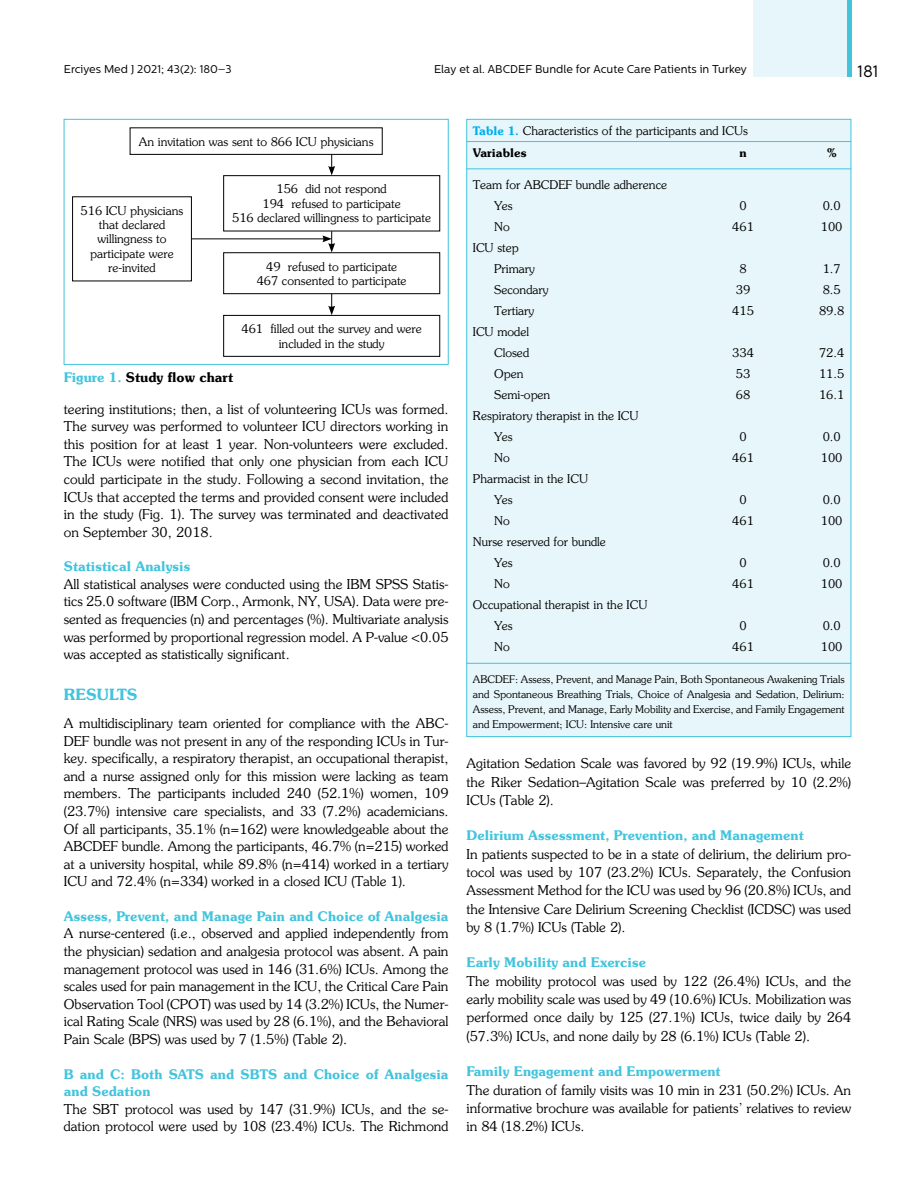
<style>
.page{position:relative;width:915px;height:1191px;background:#fff}
.page>*{position:absolute;margin:0;border:0;box-sizing:border-box;transform-origin:0 0}
.t1{font:16.5px "Centrale Sans";color:#000}
.t2{font:700 15.75px "Souvenir";color:#42c4dd}
.t3{font:13.5px/17.5px "Souvenir";color:#000;text-align:justify}
.t4{font:700 13.5px/17.5px "Souvenir";color:#42c4dd}
.t5{font:700 13.5px "Souvenir";color:#000}
.t6{font:12px/14.4px "Souvenir";color:#000}
.t7{font:700 12px "Souvenir";color:#000}
.t8{font:11.25px "Centrale Sans";color:#000}
.t9{font:10.5px/15px "Souvenir";color:#000;text-align:justify}
.s1{color:#42c4dd}
.s2{font-weight:700;color:#00aeef}
.s3{font-weight:700}
</style>
<div class="page">
<div style="left:753px;top:0;width:97px;height:77px;background:#e7f6fa"></div>
<svg style="left:847px;top:0;width:3px;height:77px"></svg>
<div style="left:64px;top:119px;width:384px;height:245px;border:1px solid #42c4dd"></div>
<div style="left:130px;top:128px;width:252px;height:27px;border:1px solid #000"></div>
<div style="left:223px;top:175px;width:217px;height:56px;border:1px solid #000"></div>
<div style="left:223px;top:252px;width:217px;height:42px;border:1px solid #000"></div>
<div style="left:223px;top:315px;width:217px;height:41px;border:1px solid #000"></div>
<svg style="left:328px;top:154px;width:7px;height:21px"></svg>
<svg style="left:328px;top:294px;width:7px;height:21px"></svg>
<hr style="left:191px;top:238px;width:133px;height:1px;background:#000">
<svg style="left:322px;top:231px;width:13px;height:21px"></svg>
<div style="left:466px;top:119px;width:384px;height:618px;background:#e7f6fa;border:1px solid #42c4dd"></div>
<hr style="left:466px;top:141px;width:384px;height:1px;background:#42c4dd">
<hr style="left:466px;top:663px;width:384px;height:1px;background:#42c4dd">
<hr style="left:466px;top:169px;width:384px;height:1px;background:#42c4dd">
<p class="t8" style="left:64px;top:62px;width:169px">Erciyes Med J 2021; 43(2): 180–3</p>
<p class="t8" style="left:434px;top:62px;width:314px">Elay et al. ABCDEF Bundle for Acute Care Patients in Turkey</p>
<p class="t1" style="left:857px;top:61px;width:22px">181</p>
<p class="t6" style="left:139px;top:134px;width:236px">An invitation was sent to 866 ICU physicians</p>
<p class="t6" style="left:232px;top:182px;width:200px;text-align:center">156 did not respond<br>194 refused to participate<br>516 declared willingness to participate</p>
<p class="t6" style="left:257px;top:259px;width:151px;text-align:center">49 refused to participate<br>467 consented to participate</p>
<p class="t6" style="left:241px;top:322px;width:182px;text-align:center">461 filled out the survey and were included in the study</p>
<p class="t6" style="left:81px;top:203px;width:104px;text-align:center">516 ICU physicians that declared willingness to participate were re-invited</p>
<p class="t5" style="left:64px;top:369px;width:171px"><span class="s1">Figure 1.</span> Study flow chart</p>
<p class="t3" style="left:64px;top:400px;width:386px">teering institutions; then, a list of volunteering ICUs was formed.<br>The survey was performed to volunteer ICU directors working in this position for at least 1 year. Non-volunteers were excluded.<br>The ICUs were notified that only one physician from each ICU could participate in the study. Following a second invitation, the ICUs that accepted the terms and provided consent were included in the study (Fig. 1). The survey was terminated and deactivated on September 30, 2018.</p>
<p class="t4" style="left:64px;top:557px;width:128px">Statistical Analysis</p>
<p class="t3" style="left:64px;top:575px;width:386px">All statistical analyses were conducted using the IBM SPSS Statis&shy;tics 25.0 software (IBM Corp., Armonk, NY, USA). Data were pre&shy;sented as frequencies (n) and percentages (%). Multivariate analysis was performed by proportional regression model. A P-value &lt;0.05 was accepted as statistically significant.</p>
<p class="t2" style="left:64px;top:684px;width:75px">RESULTS</p>
<p class="t3" style="left:64px;top:714px;width:386px">A multidisciplinary team oriented for compliance with the ABC-DEF bundle was not present in any of the responding ICUs in Tur&shy;key. specifically, a respiratory therapist, an occupational therapist, and a nurse assigned only for this mission were lacking as team members. The participants included 240 (52.1%) women, 109 (23.7%) intensive care specialists, and 33 (7.2%) academicians.<br>Of all participants, 35.1% (n=162) were knowledgeable about the ABCDEF bundle. Among the participants, 46.7% (n=215) worked at a university hospital, while 89.8% (n=414) worked in a tertiary ICU and 72.4% (n=334) worked in a closed ICU (Table 1).</p>
<p class="t4" style="left:64px;top:907px;width:386px">Assess, Prevent, and Manage Pain and Choice of Analgesia</p>
<p class="t3" style="left:64px;top:924px;width:386px">A nurse-centered (i.e., observed and applied independently from the physician) sedation and analgesia protocol was absent. A pain management protocol was used in 146 (31.6%) ICUs. Among the scales used for pain management in the ICU, the Critical Care Pain Observation Tool (CPOT) was used by 14 (3.2%) ICUs, the Numer&shy;ical Rating Scale (NRS) was used by 28 (6.1%), and the Behavioral Pain Scale (BPS) was used by 7 (1.5%) (Table 2).</p>
<p class="t4" style="left:64px;top:1064px;width:386px">B and C: Both SATS and SBTS and Choice of Analgesia and Sedation</p>
<p class="t3" style="left:64px;top:1100px;width:386px">The SBT protocol was used by 147 (31.9%) ICUs, and the se&shy;dation protocol were used by 108 (23.4%) ICUs. The Richmond</p>
<p class="t6" style="left:472px;top:119px;width:276px;line-height:22.8px"><span class="s2">Table 1.</span> Characteristics of the participants and ICUs<br><span class="s3">Variables</span></p>
<p class="t7" style="left:739px;top:146px;width:9px">n</p>
<p class="t7" style="left:826px;top:146px;width:12px">%</p>
<p class="t6" style="left:494px;top:174px;width:174px;line-height:21px;text-indent:-21px">Team for ABCDEF bundle adherence<br>Yes</p>
<p class="t6" style="left:739px;top:198px;width:9px">0</p>
<p class="t6" style="left:822px;top:198px;width:19px">0.0</p>
<p class="t6" style="left:494px;top:219px;width:17px">No</p>
<p class="t6" style="left:732px;top:219px;width:23px">461</p>
<p class="t6" style="left:820px;top:219px;width:23px">100</p>
<p class="t6" style="left:494px;top:237px;width:42px;line-height:21px;text-indent:-21px">ICU step<br>Primary</p>
<p class="t6" style="left:739px;top:261px;width:9px">8</p>
<p class="t6" style="left:822px;top:261px;width:19px">1.7</p>
<p class="t6" style="left:494px;top:282px;width:56px">Secondary</p>
<p class="t6" style="left:735px;top:282px;width:16px">39</p>
<p class="t6" style="left:822px;top:282px;width:19px">8.5</p>
<p class="t6" style="left:494px;top:303px;width:42px">Tertiary</p>
<p class="t6" style="left:732px;top:303px;width:23px">415</p>
<p class="t6" style="left:818px;top:303px;width:27px">89.8</p>
<p class="t6" style="left:472px;top:321px;width:58px;line-height:21px;text-align:right">ICU model<br>Closed</p>
<p class="t6" style="left:732px;top:345px;width:23px">334</p>
<p class="t6" style="left:818px;top:345px;width:27px">72.4</p>
<p class="t6" style="left:494px;top:366px;width:31px">Open</p>
<p class="t6" style="left:735px;top:366px;width:16px">53</p>
<p class="t6" style="left:818px;top:366px;width:27px">11.5</p>
<p class="t6" style="left:494px;top:387px;width:58px">Semi-open</p>
<p class="t6" style="left:735px;top:387px;width:16px">68</p>
<p class="t6" style="left:818px;top:387px;width:27px">16.1</p>
<p class="t6" style="left:494px;top:405px;width:146px;line-height:21px;text-indent:-21px">Respiratory therapist in the ICU<br>Yes</p>
<p class="t6" style="left:739px;top:429px;width:9px">0</p>
<p class="t6" style="left:822px;top:429px;width:19px">0.0</p>
<p class="t6" style="left:494px;top:450px;width:17px">No</p>
<p class="t6" style="left:732px;top:450px;width:23px">461</p>
<p class="t6" style="left:820px;top:450px;width:23px">100</p>
<p class="t6" style="left:494px;top:468px;width:95px;line-height:21px;text-indent:-21px">Pharmacist in the ICU<br>Yes</p>
<p class="t6" style="left:739px;top:492px;width:9px">0</p>
<p class="t6" style="left:822px;top:492px;width:19px">0.0</p>
<p class="t6" style="left:494px;top:513px;width:17px">No</p>
<p class="t6" style="left:732px;top:513px;width:23px">461</p>
<p class="t6" style="left:820px;top:513px;width:23px">100</p>
<p class="t6" style="left:494px;top:531px;width:113px;line-height:21px;text-indent:-21px">Nurse reserved for bundle<br>Yes</p>
<p class="t6" style="left:739px;top:555px;width:9px">0</p>
<p class="t6" style="left:822px;top:555px;width:19px">0.0</p>
<p class="t6" style="left:494px;top:576px;width:17px">No</p>
<p class="t6" style="left:732px;top:576px;width:23px">461</p>
<p class="t6" style="left:820px;top:576px;width:23px">100</p>
<p class="t6" style="left:494px;top:594px;width:155px;line-height:21px;text-indent:-21px">Occupational therapist in the ICU<br>Yes</p>
<p class="t6" style="left:739px;top:618px;width:9px">0</p>
<p class="t6" style="left:822px;top:618px;width:19px">0.0</p>
<p class="t6" style="left:494px;top:639px;width:17px">No</p>
<p class="t6" style="left:732px;top:639px;width:23px">461</p>
<p class="t6" style="left:820px;top:639px;width:23px">100</p>
<p class="t9" style="left:472px;top:672px;width:373px">ABCDEF: Assess, Prevent, and Manage Pain, Both Spontaneous Awakening Trials and Spontaneous Breathing Trials, Choice of Analgesia and Sedation, Delirium:<br>Assess, Prevent, and Manage, Early Mobility and Exercise, and Family Engagement and Empowerment; ICU: Intensive care unit</p>
<p class="t3" style="left:466px;top:754px;width:386px;line-height:18.3px">Agitation Sedation Scale was favored by 92 (19.9%) ICUs, while the Riker Sedation–Agitation Scale was preferred by 10 (2.2%)<br>ICUs (Table 2).</p>
<p class="t4" style="left:466px;top:826px;width:339px">Delirium Assessment, Prevention, and Management</p>
<p class="t3" style="left:466px;top:844px;width:386px;line-height:18.3px">In patients suspected to be in a state of delirium, the delirium pro&shy;tocol was used by 107 (23.2%) ICUs. Separately, the Confusion Assessment Method for the ICU was used by 96 (20.8%) ICUs, and the Intensive Care Delirium Screening Checklist (ICDSC) was used by 8 (1.7%) ICUs (Table 2).</p>
<p class="t4" style="left:466px;top:953px;width:181px">Early Mobility and Exercise</p>
<p class="t3" style="left:466px;top:971px;width:386px;line-height:18.3px">The mobility protocol was used by 122 (26.4%) ICUs, and the early mobility scale was used by 49 (10.6%) ICUs. Mobilization was performed once daily by 125 (27.1%) ICUs, twice daily by 264 (57.3%) ICUs, and none daily by 28 (6.1%) ICUs (Table 2).</p>
<p class="t4" style="left:466px;top:1062px;width:255px">Family Engagement and Empowerment</p>
<p class="t3" style="left:466px;top:1080px;width:386px;line-height:18.3px">The duration of family visits was 10 min in 231 (50.2%) ICUs. An informative brochure was available for patients’ relatives to review in 84 (18.2%) ICUs.</p>
</div>
